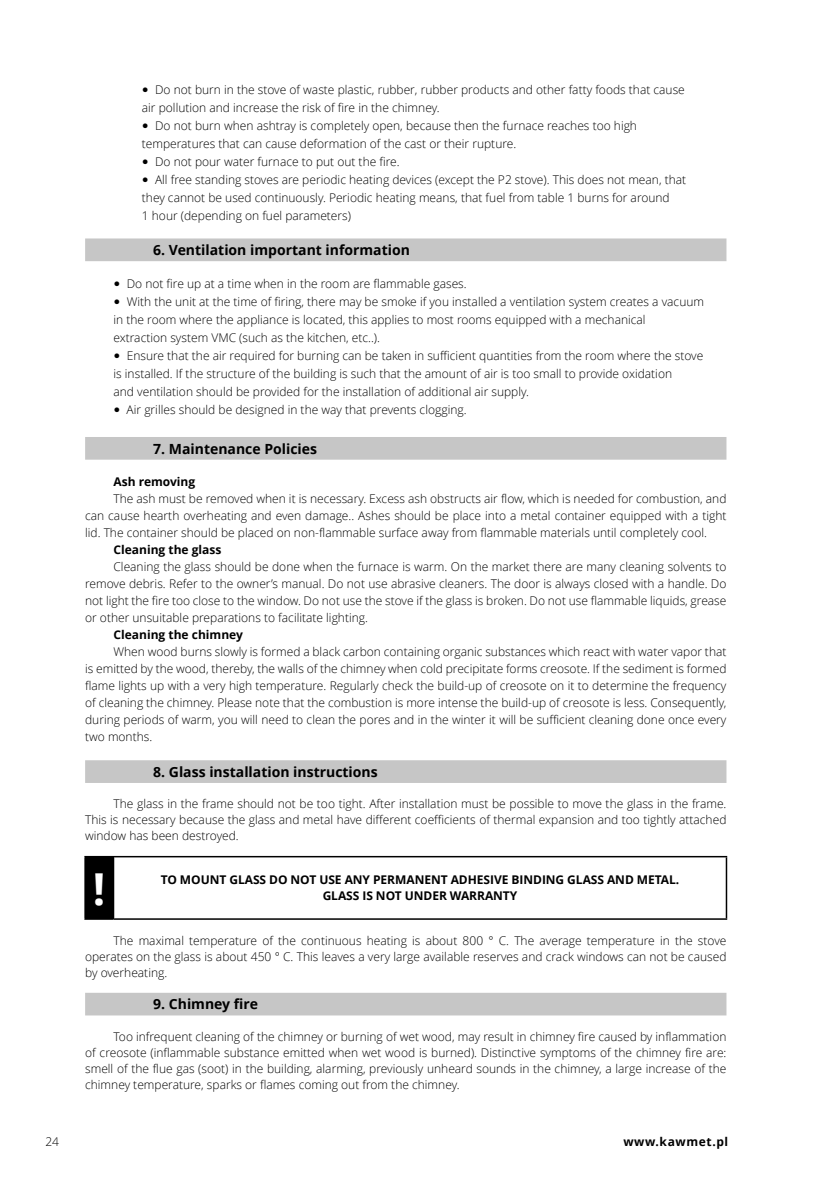
<style>
.page{position:relative;width:840px;height:1191px;background:#fff}
.page>*{position:absolute;margin:0;border:0;box-sizing:border-box;transform-origin:0 0}
.t1{font:700 44px "Open Sans";color:#fff}
.t2{font:700 14px "Open Sans";color:#000}
.t3{font:300 12px/17px "Open Sans";color:#000;text-align:justify}
.t4{font:700 12px/16px "Open Sans";letter-spacing:-.005em;color:#000;text-align:center}
.t5{font:700 12px "Open Sans";letter-spacing:.05em;color:#000}
.s1{font-family:"Lato";font-weight:500}
</style>
<div class="page">
<svg style="left:85px;top:238px;width:641px;height:777px"></svg>
<hr style="left:84px;top:857px;width:2px;height:61px;background:#000">
<hr style="left:113px;top:856px;width:613px;height:1px;background:#000">
<hr style="left:113px;top:857px;width:1px;height:61px;background:#000">
<hr style="left:725px;top:857px;width:1px;height:61px;background:#000">
<hr style="left:113px;top:918px;width:613px;height:1px;background:#000">
<div style="left:85px;top:856px;width:28px;height:63px;background:#000"></div>
<p class="t3" style="left:142px;top:81px;width:544px;line-height:18px"><span class="s1">•</span> Do not burn in the stove of waste plastic, rubber, rubber products and other fatty foods that cause air pollution and increase the risk of fire in the chimney.</p>
<p class="t3" style="left:142px;top:117px;width:496px;line-height:18px"><span class="s1">•</span> Do not burn when ashtray is completely open, because then the furnace reaches too high temperatures that can cause deformation of the cast or their rupture.</p>
<p class="t3" style="left:142px;top:153px;width:259px"><span class="s1">•</span> Do not pour water furnace to put out the fire.</p>
<p class="t3" style="left:142px;top:171px;width:545px;line-height:18px;text-align:left"><span class="s1">•</span> All free standing stoves are periodic heating devices (except the P2 stove). This does not mean, that they cannot be used continuously. Periodic heating means, that fuel from table 1 burns for around<br>1 hour (depending on fuel parameters)</p>
<p class="t2" style="left:153px;top:240px;width:258px">6. Ventilation important information</p>
<p class="t3" style="left:113px;top:275px;width:354px"><span class="s1">•</span> Do not fire up at a time when in the room are flammable gases.</p>
<p class="t3" style="left:113px;top:293px;width:591px;line-height:18px;text-align:left"><span class="s1">•</span> With the unit at the time of firing, there may be smoke if you installed a ventilation system creates a vacuum in the room where the appliance is located, this applies to most rooms equipped with a mechanical<br>extraction system VMC (such as the kitchen, etc..).</p>
<p class="t3" style="left:113px;top:347px;width:591px;line-height:18px;text-align:left"><span class="s1">•</span> Ensure that the air required for burning can be taken in sufficient quantities from the room where the stove is installed. If the structure of the building is such that the amount of air is too small to provide oxidation<br>and ventilation should be provided for the installation of additional air supply.</p>
<p class="t3" style="left:113px;top:401px;width:354px"><span class="s1">•</span> Air grilles should be designed in the way that prevents clogging.</p>
<p class="t2" style="left:153px;top:439px;width:165px">7. Maintenance Policies</p>
<p class="t4" style="left:113px;top:473px;width:83px">Ash removing</p>
<p class="t3" style="left:85px;top:490px;width:642px;text-indent:28px">The ash must be removed when it is necessary. Excess ash obstructs air flow, which is needed for combustion, and can cause hearth overheating and even damage.. Ashes should be place into a metal container equipped with a tight lid. The container should be placed on non-flammable surface away from flammable materials until completely cool.</p>
<p class="t4" style="left:113px;top:541px;width:109px">Cleaning the glass</p>
<p class="t3" style="left:85px;top:558px;width:642px;text-indent:28px">Cleaning the glass should be done when the furnace is warm. On the market there are many cleaning solvents to remove debris. Refer to the owner’s manual. Do not use abrasive cleaners. The door is always closed with a handle. Do not light the fire too close to the window. Do not use the stove if the glass is broken. Do not use flammable liquids, grease or other unsuitable preparations to facilitate lighting.</p>
<p class="t4" style="left:113px;top:626px;width:131px">Cleaning the chimney</p>
<p class="t3" style="left:85px;top:643px;width:642px;text-indent:28px">When wood burns slowly is formed a black carbon containing organic substances which react with water vapor that is emitted by the wood, thereby, the walls of the chimney when cold precipitate forms creosote. If the sediment is formed flame lights up with a very high temperature. Regularly check the build-up of creosote on it to determine the frequency of cleaning the chimney. Please note that the combustion is more intense the build-up of creosote is less. Consequently, during periods of warm, you will need to clean the pores and in the winter it will be sufficient cleaning done once every two months.</p>
<p class="t2" style="left:153px;top:762px;width:226px">8. Glass installation instructions</p>
<p class="t3" style="left:85px;top:795px;width:642px;line-height:16px;text-indent:28px">The glass in the frame should not be too tight. After installation must be possible to move the glass in the frame.<br>This is necessary because the glass and metal have different coefficients of thermal expansion and too tightly attached window has been destroyed.</p>
<p class="t4" style="left:161px;top:871px;width:519px">TO MOUNT GLASS DO NOT USE ANY PERMANENT ADHESIVE BINDING GLASS AND METAL.<br>GLASS IS NOT UNDER WARRANTY</p>
<p class="t3" style="left:85px;top:932px;width:642px;line-height:16px;text-indent:28px">The maximal temperature of the continuous heating is about 800 ° C. The average temperature in the stove operates on the glass is about 450 ° C. This leaves a very large available reserves and crack windows can not be caused by overheating.</p>
<p class="t2" style="left:153px;top:994px;width:106px">9. Chimney fire</p>
<p class="t3" style="left:85px;top:1028px;width:642px;line-height:16px;text-indent:28px">Too infrequent cleaning of the chimney or burning of wet wood, may result in chimney fire caused by inflammation of creosote (inflammable substance emitted when wet wood is burned). Distinctive symptoms of the chimney fire are: smell of the flue gas (soot) in the building, alarming, previously unheard sounds in the chimney, a large increase of the chimney temperature, sparks or flames coming out from the chimney.</p>
<h1 class="t1" style="left:93px;top:857px;width:14px">!</h1>
<p class="t3" style="left:45px;top:1132px;width:15px">24</p>
<p class="t5" style="left:623px;top:1132px;width:106px">www.kawmet.pl</p>
</div>
